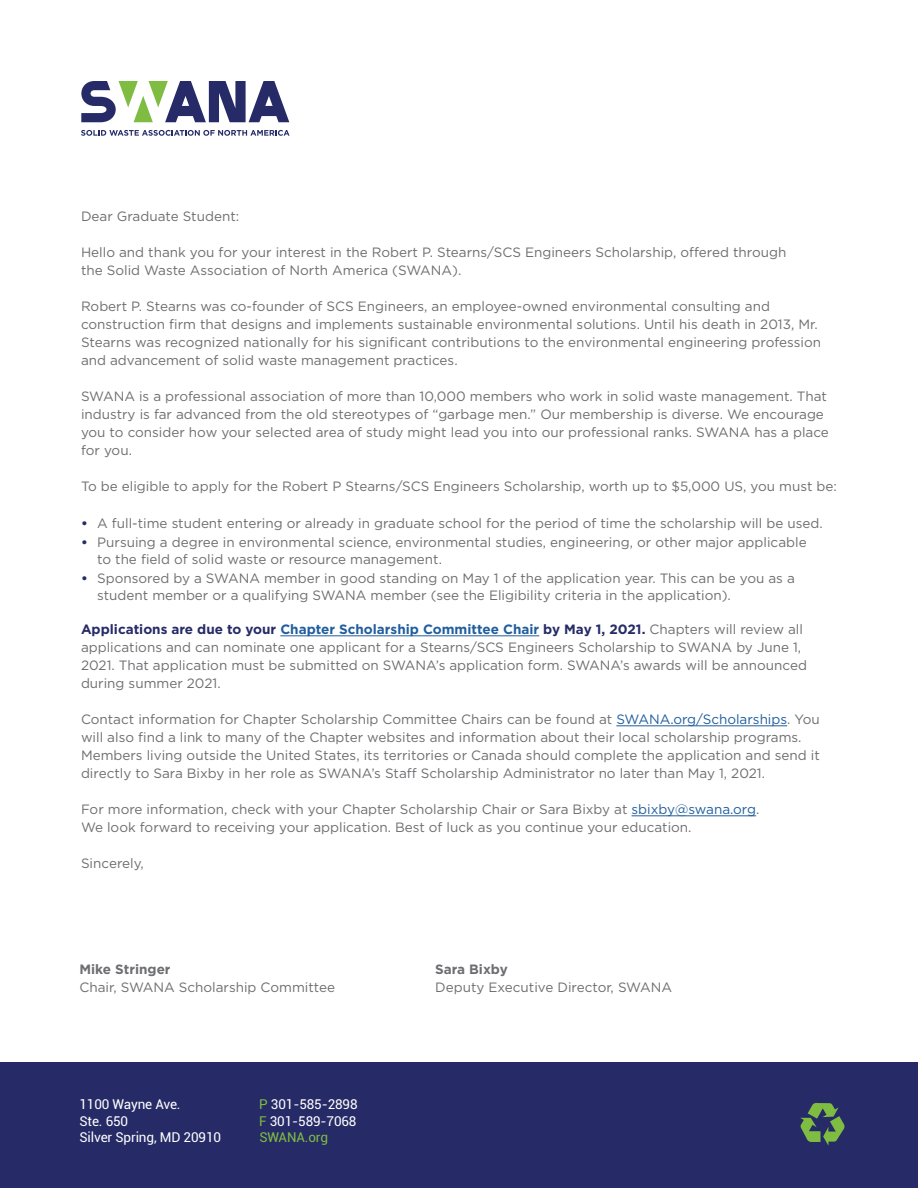
<style>
.page{position:relative;width:918px;height:1188px;background:#fff}
.page>*{position:absolute;margin:0;border:0;box-sizing:border-box;transform-origin:0 0}
.t1{font:13.5px/18px "Gotham";color:#6d6e71}
.t2{font:13.5px/16.5px "Roboto";letter-spacing:-.01em;color:#fff;text-align:justify}
.t3{font:700 13.5px "Gotham";color:#6d6e71}
.s1{font-weight:700;color:#262b67}
.s2{font-weight:700;color:#215e9e}
.s3{color:#215e9e}
.s4{color:#7ebc42}
</style>
<div class="page">
<hr style="left:280px;top:636px;width:259px;height:1px;background:#215e9e">
<hr style="left:616px;top:726px;width:171px;height:1px;background:#215e9e">
<hr style="left:632px;top:816px;width:124px;height:1px;background:#215e9e">
<div style="left:0;top:1062px;width:918px;height:126px;background:#262b67"></div>
<svg style="left:800px;top:1103px;width:45px;height:43px"></svg>
<svg style="left:81px;top:81px;width:208px;height:41px"></svg>
<svg style="left:81px;top:130px;width:209px;height:6px"></svg>
<p class="t1" style="left:81px;top:207px;width:160px">Dear Graduate Student:</p>
<p class="t1" style="left:81px;top:243px;width:707px">Hello and thank you for your interest in the Robert P. Stearns/SCS Engineers Scholarship, offered through the Solid Waste Association of North America (SWANA).</p>
<p class="t1" style="left:81px;top:297px;width:742px">Robert P. Stearns was co-founder of SCS Engineers, an employee-owned environmental consulting and construction firm that designs and implements sustainable environmental solutions. Until his death in 2013, Mr.<br>Stearns was recognized nationally for his significant contributions to the environmental engineering profession and advancement of solid waste management practices.</p>
<p class="t1" style="left:81px;top:387px;width:749px">SWANA is a professional association of more than 10,000 members who work in solid waste management. That industry is far advanced from the old stereotypes of “garbage men.” Our membership is diverse. We encourage you to consider how your selected area of study might lead you into our professional ranks. SWANA has a place for you.</p>
<p class="t1" style="left:81px;top:477px;width:757px">To be eligible to apply for the Robert P Stearns/SCS Engineers Scholarship, worth up to $5,000 US, you must be:</p>
<p class="t1" style="left:81px;top:514px;width:743px"><span class="s1">•</span> A full-time student entering or already in graduate school for the period of time the scholarship will be used.</p>
<p class="t1" style="left:97px;top:534px;width:711px;line-height:16.5px;text-indent:-16px"><span class="s1">•</span> Pursuing a degree in environmental science, environmental studies, engineering, or other major applicable to the field of solid waste or resource management.</p>
<p class="t1" style="left:97px;top:570px;width:699px;line-height:16.5px;text-indent:-16px"><span class="s1">•</span> Sponsored by a SWANA member in good standing on May 1 of the application year. This can be you as a student member or a qualifying SWANA member (see the Eligibility criteria in the application).</p>
<p class="t1" style="left:81px;top:620px;width:728px"><span class="s1">Applications are due to your</span> <span class="s2">Chapter Scholarship Committee Chair</span> <span class="s1">by May 1, 2021.</span> Chapters will review all applications and can nominate one applicant for a Stearns/SCS Engineers Scholarship to SWANA by June 1, 2021. That application must be submitted on SWANA’s application form. SWANA’s awards will be announced during summer 2021.</p>
<p class="t1" style="left:81px;top:710px;width:740px">Contact information for Chapter Scholarship Committee Chairs can be found at <span class="s3">SWANA.org/Scholarships</span>. You will also find a link to many of the Chapter websites and information about their local scholarship programs.<br>Members living outside the United States, its territories or Canada should complete the application and send it directly to Sara Bixby in her role as SWANA’s Staff Scholarship Administrator no later than May 1, 2021.</p>
<p class="t1" style="left:81px;top:800px;width:680px">For more information, check with your Chapter Scholarship Chair or Sara Bixby at <span class="s3">sbixby@swana.org</span>.<br>We look forward to receiving your application. Best of luck as you continue your education.</p>
<p class="t1" style="left:81px;top:854px;width:64px">Sincerely,</p>
<p class="t3" style="left:80px;top:961px;width:93px">Mike Stringer</p>
<p class="t1" style="left:80px;top:978px;width:257px">Chair, SWANA Scholarship Committee</p>
<p class="t2" style="left:80px;top:1095px;width:143px;text-align:left">1100 Wayne Ave.<br>Ste. 650<br>Silver Spring, MD 20910</p>
<p class="t2" style="left:259px;top:1095px;width:100px"><span class="s4">P</span> 301-585-2898<br><span class="s4">F</span> 301-589-7068<br><span class="s4">SWANA.org</span></p>
<p class="t3" style="left:435px;top:961px;width:74px">Sara Bixby</p>
<p class="t1" style="left:435px;top:978px;width:238px">Deputy Executive Director, SWANA</p>
</div>
